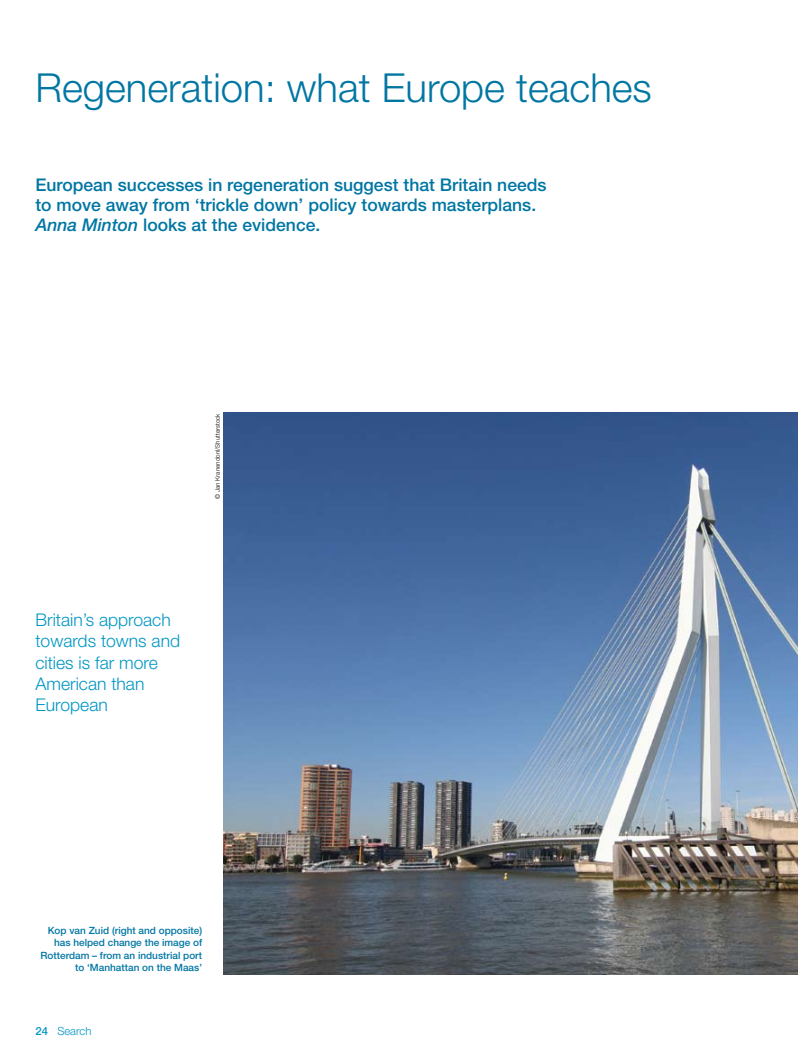
<style>
.page{position:relative;width:798px;height:1053px;background:#fff}
.page>*{position:absolute;margin:0;border:0;box-sizing:border-box;transform-origin:0 0}
.t1{font:300 40px "Helvetica Neue";color:#0076a3}
.t2{font:500 17.5px/20px "Helvetica Neue";color:#0076a3}
.t3{font:300 17.5px/21.2px "Helvetica Neue";color:#0096c4}
.t4{font:300 11.25px "Helvetica Neue";color:#0096c4}
.t5{font:500 10px/12.5px "Helvetica Neue";color:#0076a3;text-align:right}
.t6{font:300 6.25px "Helvetica Neue";color:#000}
.s1{font-style:italic}
.s2{font-weight:500}
</style>
<div class="page">
<img style="left:223px;top:412px;width:574px;height:562px">
<h1 class="t1" style="left:35px;top:64px;width:617px">Regeneration: what Europe teaches</h1>
<p class="t2" style="left:35px;top:174px;width:512px">European successes in regeneration suggest that Britain needs to move away from ‘trickle down’ policy towards masterplans.<br><span class="s1">Anna Minton</span> looks at the evidence.</p>
<p class="t6" style="left:214px;top:498px;width:87px;rotate:-90deg">© Jan Kranendonl/Shutterstock</p>
<p class="t3" style="left:35px;top:609px;width:146px">Britain’s approach towards towns and cities is far more<br>American than<br>European</p>
<p class="t5" style="left:40px;top:923px;width:163px">Kop van Zuid (right and opposite) has helped change the image of<br>Rotterdam – from an industrial port to ‘Manhattan on the Maas’</p>
<p class="t4" style="left:35px;top:1024px;width:57px"><span class="s2">24</span> Search</p>
</div>
